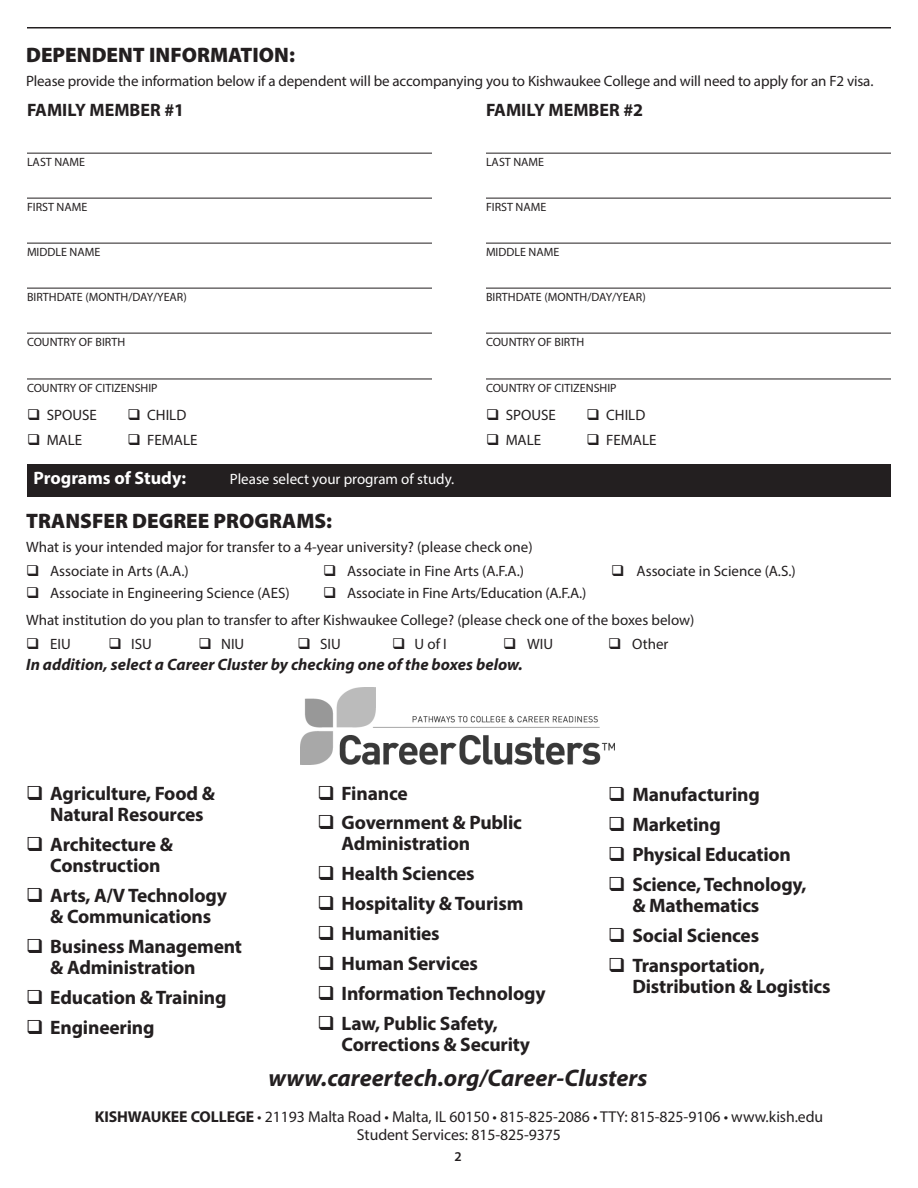
<style>
.page{position:relative;width:918px;height:1188px;background:#fff}
.page>*{position:absolute;margin:0;border:0;box-sizing:border-box;transform-origin:0 0}
.t1{font:italic 700 24px "Myriad Pro";color:#231f20}
.t2{font:900 21px "Myriad Pro";color:#231f20}
.t3{font:700 19.5px/21px "Myriad Pro";letter-spacing:-.01em;color:#231f20}
.t4{font:700 18px "Myriad Pro";color:#231f20}
.t5{font:700 18px "Myriad Pro";color:#fff}
.t6{font:italic 700 16.5px "Myriad Pro";color:#231f20}
.t7{font:15.75px "Myriad Pro";letter-spacing:-.005em;color:#231f20}
.t8{font:15px "Myriad Pro";color:#231f20}
.t9{font:15px "Myriad Pro";color:#fff}
.t10{font:600 13.5px "Myriad Pro";color:#231f20}
.t11{font:12px "Myriad Pro";color:#231f20}
.s1{font-weight:700}
</style>
<div class="page">
<div style="left:27px;top:464px;width:864px;height:33px;background:#231f20"></div>
<img style="left:301px;top:688px;width:313px;height:77px">
<hr style="left:27px;top:27px;width:864px;height:1px;background:#231f20">
<hr style="left:27px;top:153px;width:405px;height:1px;background:#231f20">
<hr style="left:486px;top:153px;width:405px;height:1px;background:#231f20">
<hr style="left:27px;top:198px;width:405px;height:1px;background:#231f20">
<hr style="left:486px;top:198px;width:405px;height:1px;background:#231f20">
<hr style="left:27px;top:243px;width:405px;height:1px;background:#231f20">
<hr style="left:486px;top:243px;width:405px;height:1px;background:#231f20">
<hr style="left:27px;top:288px;width:405px;height:1px;background:#231f20">
<hr style="left:486px;top:288px;width:405px;height:1px;background:#231f20">
<hr style="left:27px;top:333px;width:405px;height:1px;background:#231f20">
<hr style="left:486px;top:333px;width:405px;height:1px;background:#231f20">
<hr style="left:27px;top:379px;width:405px;height:1px;background:#231f20">
<hr style="left:486px;top:379px;width:405px;height:1px;background:#231f20">
<p class="t2" style="left:26px;top:41px;width:270px">DEPENDENT INFORMATION:</p>
<p class="t8" style="left:26px;top:71px;width:849px">Please provide the information below if a dependent will be accompanying you to Kishwaukee College and will need to apply for an F2 visa.</p>
<p class="t4" style="left:27px;top:99px;width:159px">FAMILY MEMBER #1</p>
<p class="t4" style="left:486px;top:99px;width:159px">FAMILY MEMBER #2</p>
<p class="t11" style="left:27px;top:155px;width:60px">LAST NAME</p>
<p class="t11" style="left:486px;top:155px;width:60px">LAST NAME</p>
<p class="t11" style="left:27px;top:200px;width:62px">FIRST NAME</p>
<p class="t11" style="left:486px;top:200px;width:62px">FIRST NAME</p>
<p class="t11" style="left:27px;top:245px;width:75px">MIDDLE NAME</p>
<p class="t11" style="left:486px;top:245px;width:75px">MIDDLE NAME</p>
<p class="t11" style="left:27px;top:290px;width:161px">BIRTHDATE (MONTH/DAY/YEAR)</p>
<p class="t11" style="left:486px;top:290px;width:161px">BIRTHDATE (MONTH/DAY/YEAR)</p>
<p class="t11" style="left:27px;top:335px;width:100px">COUNTRY OF BIRTH</p>
<p class="t11" style="left:486px;top:335px;width:100px">COUNTRY OF BIRTH</p>
<p class="t11" style="left:27px;top:381px;width:132px">COUNTRY OF CITIZENSHIP</p>
<p class="t11" style="left:486px;top:381px;width:132px">COUNTRY OF CITIZENSHIP</p>
<p class="t8" style="left:27px;top:406px;width:71px">❑ SPOUSE</p>
<p class="t8" style="left:128px;top:406px;width:60px">❑ CHILD</p>
<p class="t8" style="left:27px;top:431px;width:57px">❑ MALE</p>
<p class="t8" style="left:128px;top:431px;width:71px">❑ FEMALE</p>
<p class="t8" style="left:486px;top:406px;width:71px">❑ SPOUSE</p>
<p class="t8" style="left:586px;top:406px;width:60px">❑ CHILD</p>
<p class="t8" style="left:486px;top:431px;width:57px">❑ MALE</p>
<p class="t8" style="left:586px;top:431px;width:71px">❑ FEMALE</p>
<p class="t5" style="left:33px;top:467px;width:154px">Programs of Study:</p>
<p class="t9" style="left:230px;top:470px;width:226px">Please select your program of study.</p>
<p class="t2" style="left:26px;top:507px;width:308px">TRANSFER DEGREE PROGRAMS:</p>
<p class="t8" style="left:26px;top:537px;width:508px">What is your intended major for transfer to a 4-year university? (please check one)</p>
<p class="t8" style="left:26px;top:562px;width:164px">❑ Associate in Arts (A.A.)</p>
<p class="t8" style="left:323px;top:562px;width:203px">❑ Associate in Fine Arts (A.F.A.)</p>
<p class="t8" style="left:611px;top:562px;width:186px">❑ Associate in Science (A.S.)</p>
<p class="t8" style="left:26px;top:584px;width:265px">❑ Associate in Engineering Science (AES)</p>
<p class="t8" style="left:323px;top:584px;width:265px">❑ Associate in Fine Arts/Education (A.F.A.)</p>
<p class="t8" style="left:26px;top:611px;width:670px">What institution do you plan to transfer to after Kishwaukee College? (please check one of the boxes below)</p>
<p class="t8" style="left:26px;top:634px;width:46px">❑ EIU</p>
<p class="t8" style="left:109px;top:634px;width:45px">❑ ISU</p>
<p class="t8" style="left:199px;top:634px;width:47px">❑ NIU</p>
<p class="t8" style="left:298px;top:634px;width:45px">❑ SIU</p>
<p class="t8" style="left:392px;top:634px;width:56px">❑ U of I</p>
<p class="t8" style="left:503px;top:634px;width:51px">❑ WIU</p>
<p class="t8" style="left:608px;top:634px;width:62px">❑ Other</p>
<p class="t6" style="left:26px;top:654px;width:498px">In addition, select a Career Cluster by checking one of the boxes below.</p>
<p class="t3" style="left:50px;top:783px;width:166px;text-indent:-24px">❑ Agriculture, Food &amp;<br>Natural Resources</p>
<p class="t3" style="left:50px;top:833px;width:124px;text-indent:-24px">❑ Architecture &amp;<br>Construction</p>
<p class="t3" style="left:26px;top:884px;width:202px;text-align:center">❑ Arts, A/V Technology &amp; Communications</p>
<p class="t3" style="left:50px;top:935px;width:193px;text-indent:-24px">❑ Business Management &amp; Administration</p>
<p class="t3" style="left:26px;top:986px;width:202px">❑ Education &amp; Training</p>
<p class="t3" style="left:26px;top:1016px;width:130px">❑ Engineering</p>
<p class="t3" style="left:318px;top:782px;width:92px">❑ Finance</p>
<p class="t3" style="left:342px;top:812px;width:182px;text-indent:-24px">❑ Government &amp; Public<br>Administration</p>
<p class="t3" style="left:318px;top:863px;width:158px">❑ Health Sciences</p>
<p class="t3" style="left:318px;top:893px;width:207px">❑ Hospitality &amp; Tourism</p>
<p class="t3" style="left:318px;top:922px;width:124px">❑ Humanities</p>
<p class="t3" style="left:318px;top:952px;width:162px">❑ Human Services</p>
<p class="t3" style="left:318px;top:982px;width:229px">❑ Information Technology</p>
<p class="t3" style="left:342px;top:1012px;width:190px;text-indent:-24px">❑ Law, Public Safety,<br>Corrections &amp; Security</p>
<p class="t3" style="left:608px;top:783px;width:153px">❑ Manufacturing</p>
<p class="t3" style="left:608px;top:813px;width:114px">❑ Marketing</p>
<p class="t3" style="left:608px;top:843px;width:184px">❑ Physical Education</p>
<p class="t3" style="left:632px;top:873px;width:176px;text-indent:-24px">❑ Science, Technology, &amp; Mathematics</p>
<p class="t3" style="left:608px;top:924px;width:152px">❑ Social Sciences</p>
<p class="t3" style="left:632px;top:954px;width:200px;text-indent:-24px">❑ Transportation,<br>Distribution &amp; Logistics</p>
<p class="t1" style="left:269px;top:1062px;width:380px">www.careertech.org/Career-Clusters</p>
<p class="t7" style="left:95px;top:1107px;width:730px"><span class="s1">KISHWAUKEE COLLEGE</span> • 21193 Malta Road • Malta, IL 60150 • 815-825-2086 • TTY: 815-825-9106 • www.kish.edu</p>
<p class="t7" style="left:357px;top:1125px;width:206px">Student Services: 815-825-9375</p>
<p class="t10" style="left:454px;top:1148px;width:9px">2</p>
</div>
